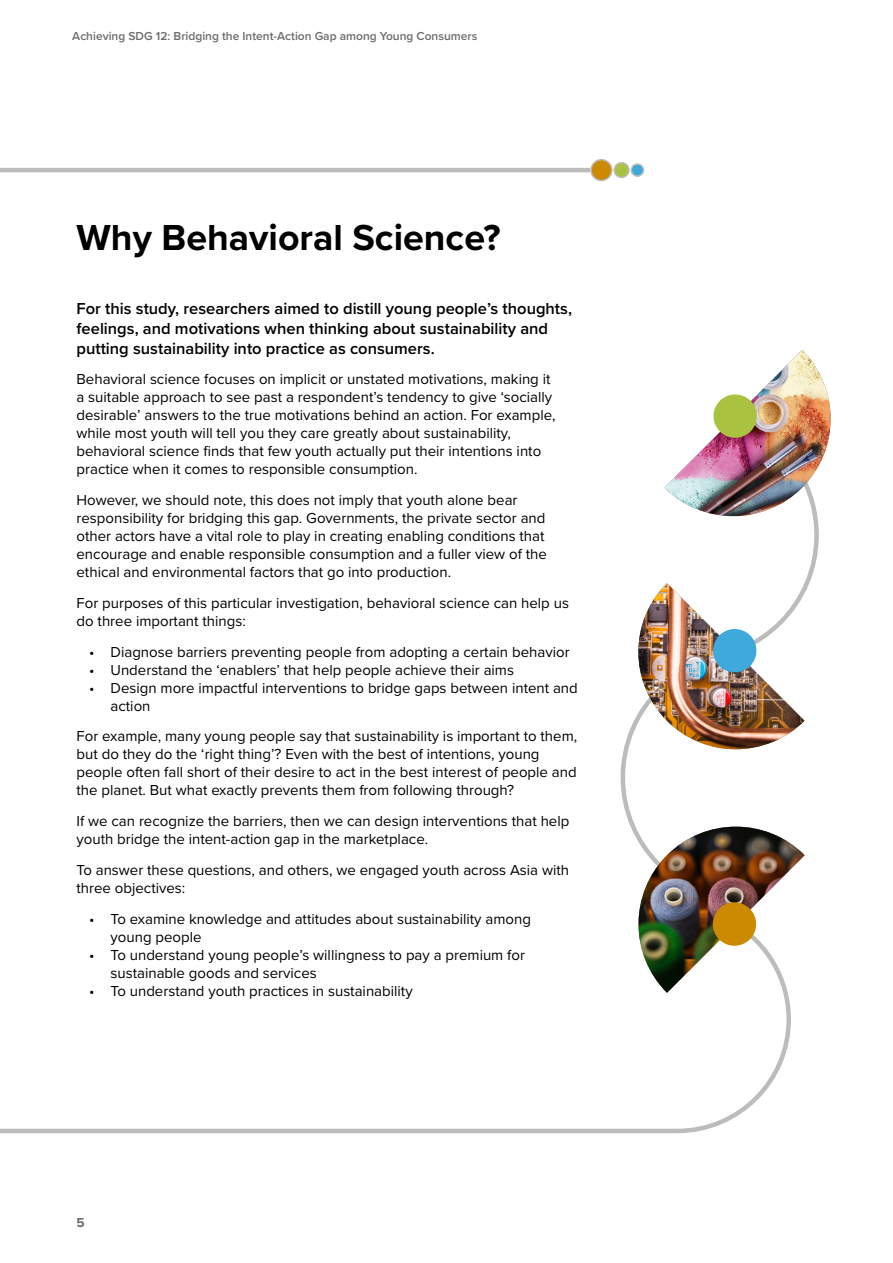
<style>
.page{position:relative;width:893px;height:1263px;background:#fff}
.page>*{position:absolute;margin:0;border:0;box-sizing:border-box;transform-origin:0 0}
.t1{font:700 37.5px "Proxima Nova";color:#000}
.t2{font:600 16.5px/19.8px "Proxima Nova";color:#000}
.t3{font:15px/18px "Proxima Nova";color:#000}
.t4{font:700 13.5px "Proxima Nova";color:#6c6c6c}
.t5{font:600 12px "Proxima Nova";color:#6c6c6c}
</style>
<div class="page">
<svg style="left:0;top:993px;width:791px;height:141px"></svg>
<img style="left:620px;top:350px;width:211px;height:643px">
<hr style="left:0;top:168px;width:590px;height:4px;background:#bbbdbd">
<div style="left:591px;top:160px;width:21px;height:20px;background:#cc8a00;border-radius:50%"></div>
<div style="left:590px;top:159px;width:23px;height:22px;border:2px solid #bbbcbc;border-radius:50%"></div>
<div style="left:614px;top:163px;width:15px;height:14px;background:#a9c23f;border-radius:50%"></div>
<div style="left:613px;top:162px;width:17px;height:16px;border:2px solid #bbbcbc;border-radius:50%"></div>
<div style="left:631px;top:164px;width:12px;height:12px;background:#3ea9da;border-radius:50%"></div>
<div style="left:631px;top:163px;width:13px;height:14px;border:2px solid #bbbcbc;border-radius:50%"></div>
<p class="t5" style="left:72px;top:28px;width:407px">Achieving SDG 12: Bridging the Intent-Action Gap among Young Consumers</p>
<h1 class="t1" style="left:77px;top:209px;width:426px">Why Behavioral Science?</h1>
<p class="t2" style="left:77px;top:298px;width:497px">For this study, researchers aimed to distill young people’s thoughts, feelings, and motivations when thinking about sustainability and putting sustainability into practice as consumers.</p>
<p class="t3" style="left:77px;top:370px;width:480px">Behavioral science focuses on implicit or unstated motivations, making it a suitable approach to see past a respondent’s tendency to give ‘socially desirable’ answers to the true motivations behind an action. For example, while most youth will tell you they care greatly about sustainability, behavioral science finds that few youth actually put their intentions into practice when it comes to responsible consumption.</p>
<p class="t3" style="left:77px;top:490px;width:472px">However, we should note, this does not imply that youth alone bear responsibility for bridging this gap. Governments, the private sector and other actors have a vital role to play in creating enabling conditions that encourage and enable responsible consumption and a fuller view of the ethical and environmental factors that go into production.</p>
<p class="t3" style="left:77px;top:593px;width:494px">For purposes of this particular investigation, behavioral science can help us do three important things:</p>
<p class="t3" style="left:89px;top:642px;width:482px">• Diagnose barriers preventing people from adopting a certain behavior</p>
<p class="t3" style="left:89px;top:660px;width:426px">• Understand the ‘enablers’ that help people achieve their aims</p>
<p class="t3" style="left:111px;top:678px;width:469px;text-indent:-21px">• Design more impactful interventions to bridge gaps between intent and action</p>
<p class="t3" style="left:77px;top:727px;width:502px">For example, many young people say that sustainability is important to them, but do they do the ‘right thing’? Even with the best of intentions, young people often fall short of their desire to act in the best interest of people and the planet. But what exactly prevents them from following through?</p>
<p class="t3" style="left:77px;top:811px;width:494px">If we can recognize the barriers, then we can design interventions that help youth bridge the intent-action gap in the marketplace.</p>
<p class="t3" style="left:77px;top:860px;width:494px">To answer these questions, and others, we engaged youth across Asia with three objectives:</p>
<p class="t3" style="left:111px;top:909px;width:422px;text-indent:-21px">• To examine knowledge and attitudes about sustainability among young people</p>
<p class="t3" style="left:111px;top:945px;width:416px;text-indent:-21px">• To understand young people’s willingness to pay a premium for sustainable goods and services</p>
<p class="t3" style="left:89px;top:981px;width:325px">• To understand youth practices in sustainability</p>
<p class="t4" style="left:77px;top:1212px;width:10px">5</p>
</div>
